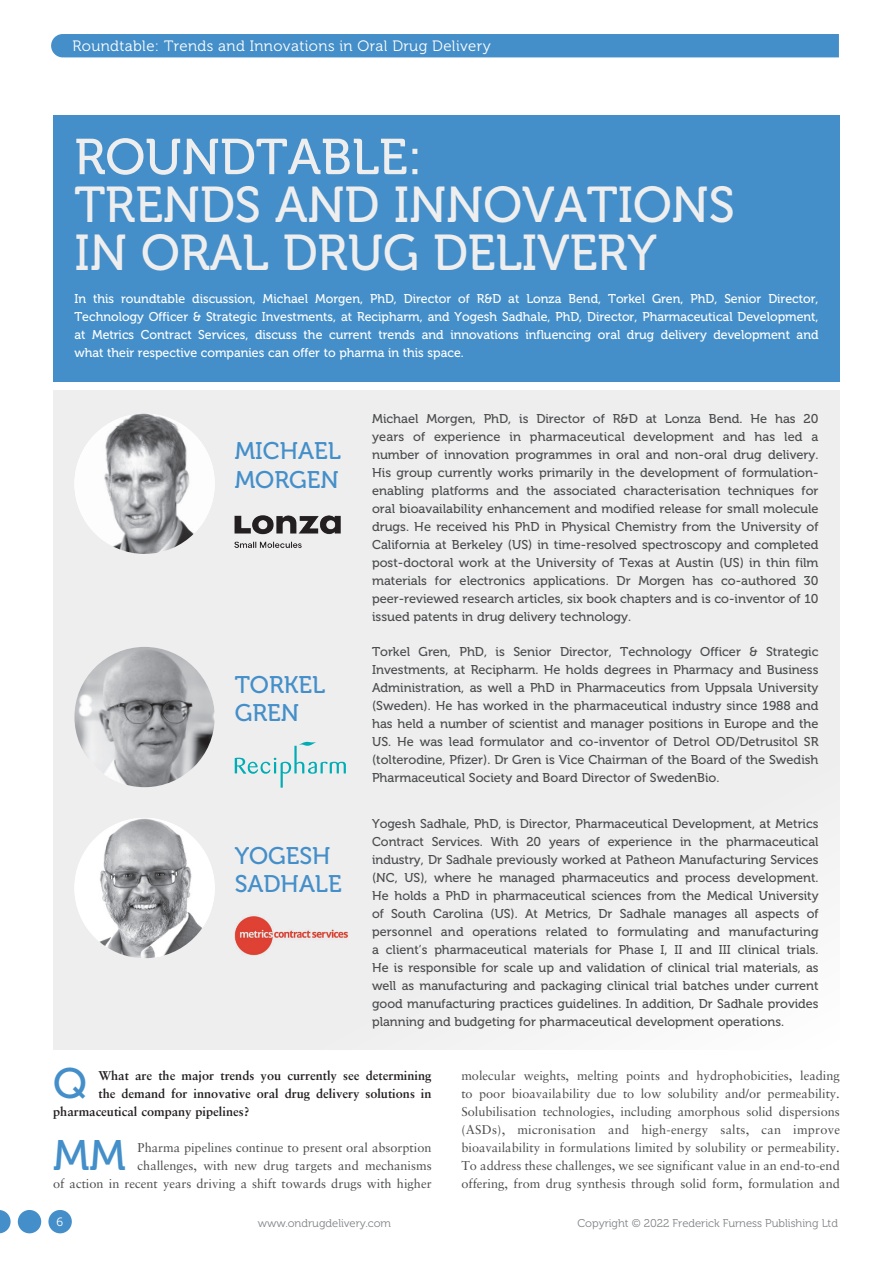
<style>
.page{position:relative;width:893px;height:1263px;background:#fff}
.page>*{position:absolute;margin:0;border:0;box-sizing:border-box;transform-origin:0 0}
._2014_xhead{font:50.25px/48px "Museo 500";color:#eeeeef}
.MF_body_no_indent{font:42.45px "Museo 500";color:#448fc9}
._2014_xhead-2{font:24px/28.5px "Museo 500";color:#448fc9}
.t1{font:15px "Museo 300";letter-spacing:.025em;color:#fff}
.MF_standfirst{font:12.75px/18px "Museo 500";color:#4b4c4d;text-align:justify}
.MF_body_no_indent-2{font:12.75px/18px "Sabon LT Std";color:#4b4c4d;text-align:right}
.MF_standfirst-2{font:12.75px/18px "Museo 500";color:#fff;text-align:justify}
.MF_body_no_indent-3{font:700 12.75px "Sabon LT Std";color:#231f20}
.t2{font:12px "Museo 300";color:#fff}
.t3{font:11.25px "Museo 300";color:#808285}
</style>
<div class="page">
<div style="left:53px;top:390px;width:787px;height:659px;background:#eeeeef"></div>
<svg style="left:306px;top:741px;width:534px;height:308px"></svg>
<div style="left:51px;top:34px;width:788px;height:23px;background:#448fc9"></div>
<div style="left:53px;top:115px;width:787px;height:266px;background:#448fc9"></div>
<img style="left:74px;top:414px;width:141px;height:140px;border-radius:70px">
<img style="left:235px;top:515px;width:106px;height:33px">
<img style="left:74px;top:818px;width:141px;height:140px;border-radius:70px">
<img style="left:235px;top:915px;width:114px;height:42px">
<img style="left:74px;top:647px;width:141px;height:140px;border-radius:70px">
<svg style="left:235px;top:742px;width:111px;height:46px"></svg>
<div style="left:48px;top:1210px;width:24px;height:23px;background:#448fc9;border-radius:50%"></div>
<div style="left:18px;top:1210px;width:23px;height:23px;background:#448fc9;border-radius:50%"></div>
<svg style="left:0;top:1210px;width:11px;height:23px"></svg>
<p class="t1" style="left:72px;top:37px;width:420px">Roundtable: Trends and Innovations in Oral Drug Delivery</p>
<p class="_2014_xhead" style="left:74px;top:134px;width:662px">ROUNDTABLE:<br>TRENDS AND INNOVATIONS<br>IN ORAL DRUG DELIVERY</p>
<p class="MF_standfirst-2" style="left:74px;top:290px;width:746px">In this roundtable discussion, Michael Morgen, PhD, Director of R&amp;D at Lonza Bend, Torkel Gren, PhD, Senior Director, Technology Officer &amp; Strategic Investments, at Recipharm, and Yogesh Sadhale, PhD, Director, Pharmaceutical Development, at Metrics Contract Services, discuss the current trends and innovations influencing oral drug delivery development and what their respective companies can offer to pharma in this space.</p>
<p class="_2014_xhead-2" style="left:235px;top:437px;width:107px">MICHAEL<br>MORGEN</p>
<p class="_2014_xhead-2" style="left:235px;top:670px;width:92px">TORKEL<br>GREN</p>
<p class="_2014_xhead-2" style="left:235px;top:841px;width:108px">YOGESH<br>SADHALE</p>
<p class="MF_standfirst" style="left:372px;top:410px;width:448px">Michael Morgen, PhD, is Director of R&amp;D at Lonza Bend. He has 20 years of experience in pharmaceutical development and has led a number of innovation programmes in oral and non-oral drug delivery.<br>His group currently works primarily in the development of formulation&shy;enabling platforms and the associated characterisation techniques for oral bioavailability enhancement and modified release for small molecule drugs. He received his PhD in Physical Chemistry from the University of California at Berkeley (US) in time-resolved spectroscopy and completed post-doctoral work at the University of Texas at Austin (US) in thin film materials for electronics applications. Dr Morgen has co-authored 30 peer-reviewed research articles, six book chapters and is co-inventor of 10 issued patents in drug delivery technology.</p>
<p class="MF_standfirst" style="left:372px;top:643px;width:448px">Torkel Gren, PhD, is Senior Director, Technology Officer &amp; Strategic Investments, at Recipharm. He holds degrees in Pharmacy and Business Administration, as well a PhD in Pharmaceutics from Uppsala University (Sweden). He has worked in the pharmaceutical industry since 1988 and has held a number of scientist and manager positions in Europe and the US. He was lead formulator and co-inventor of Detrol OD/Detrusitol SR (tolterodine, Pfizer). Dr Gren is Vice Chairman of the Board of the Swedish Pharmaceutical Society and Board Director of SwedenBio.</p>
<p class="MF_standfirst" style="left:372px;top:815px;width:448px">Yogesh Sadhale, PhD, is Director, Pharmaceutical Development, at Metrics Contract Services. With 20 years of experience in the pharmaceutical industry, Dr Sadhale previously worked at Patheon Manufacturing Services (NC, US), where he managed pharmaceutics and process development.<br>He holds a PhD in pharmaceutical sciences from the Medical University of South Carolina (US). At Metrics, Dr Sadhale manages all aspects of personnel and operations related to formulating and manufacturing a client’s pharmaceutical materials for Phase I, II and III clinical trials.<br>He is responsible for scale up and validation of clinical trial materials, as well as manufacturing and packaging clinical trial batches under current good manufacturing practices guidelines. In addition, Dr Sadhale provides planning and budgeting for pharmaceutical development operations.</p>
<p class="MF_body_no_indent" style="left:53px;top:1060px;width:35px">Q</p>
<p class="MF_body_no_indent-3" style="left:98px;top:1068px;width:335px">What are the major trends you currently see determining</p>
<p class="MF_body_no_indent-3" style="left:98px;top:1086px;width:335px">the demand for innovative oral drug delivery solutions in</p>
<p class="MF_body_no_indent-3" style="left:53px;top:1104px;width:198px">pharmaceutical company pipelines?</p>
<p class="MF_body_no_indent" style="left:53px;top:1132px;width:74px">MM</p>
<p class="MF_body_no_indent-2" style="left:53px;top:1138px;width:380px">Pharma pipelines continue to present oral absorption<br>challenges, with new drug targets and mechanisms<br>of action in recent years driving a shift towards drugs with higher</p>
<p class="MF_body_no_indent-2" style="left:461px;top:1066px;width:380px;text-align:justify">molecular weights, melting points and hydrophobicities, leading to poor bioavailability due to low solubility and/or permeability.<br>Solubilisation technologies, including amorphous solid dispersions (ASDs), micronisation and high-energy salts, can improve bioavailability in formulations limited by solubility or permeability.<br>To address these challenges, we see significant value in an end-to-end offering, from drug synthesis through solid form, formulation and</p>
<p class="t2" style="left:57px;top:1215px;width:8px">6</p>
<p class="t3" style="left:258px;top:1217px;width:135px">www.ondrugdelivery.com</p>
<p class="t3" style="left:577px;top:1217px;width:262px">Copyright © 2022 Frederick Furness Publishing Ltd</p>
</div>
